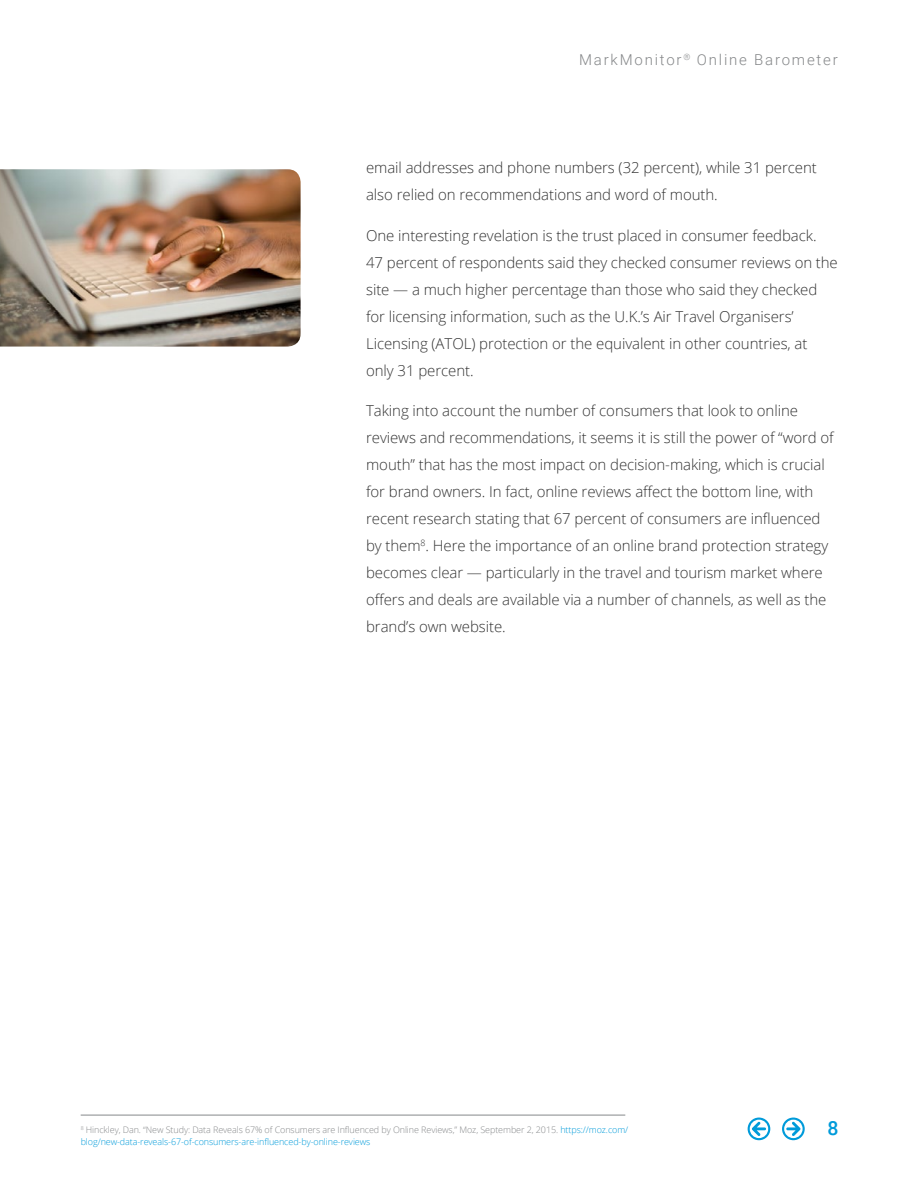
<style>
.page{position:relative;width:918px;height:1188px;background:#fff}
.page>*{position:absolute;margin:0;border:0;box-sizing:border-box;transform-origin:0 0}
.t1{font:500 19.5px "Roboto";color:#009bda}
.t2{font:300 15px/27px "Open Sans";letter-spacing:-.005em;color:#333}
.t3{font:300 15px "Roboto";letter-spacing:.12em;color:#86888a}
.t4{font:300 9px/12px "Open Sans";letter-spacing:-.01em;color:#86888a}
.s1{color:#009bda}
</style>
<div class="page">
<svg style="left:782px;top:1118px;width:23px;height:22px"></svg>
<svg style="left:748px;top:1118px;width:22px;height:22px"></svg>
<hr style="left:81px;top:1115px;width:544px;height:1px;background:#86888a">
<img style="left:0;top:169px;width:301px;height:178px">
<p class="t3" style="left:579px;top:49px;width:260px">MarkMonitor<sup>®</sup> Online Barometer</p>
<p class="t2" style="left:366px;top:154px;width:452px">email addresses and phone numbers (32 percent), while 31 percent also relied on recommendations and word of mouth.</p>
<p class="t2" style="left:366px;top:222px;width:473px">One interesting revelation is the trust placed in consumer feedback.<br>47 percent of respondents said they checked consumer reviews on the site — a much higher percentage than those who said they checked for licensing information, such as the U.K.’s Air Travel Organisers’ Licensing (ATOL) protection or the equivalent in other countries, at only 31 percent.</p>
<p class="t2" style="left:366px;top:397px;width:469px">Taking into account the number of consumers that look to online reviews and recommendations, it seems it is still the power of “word of mouth” that has the most impact on decision-making, which is crucial for brand owners. In fact, online reviews affect the bottom line, with recent research stating that 67 percent of consumers are influenced by them<sup>8</sup>. Here the importance of an online brand protection strategy becomes clear — particularly in the travel and tourism market where offers and deals are available via a number of channels, as well as the brand’s own website.</p>
<p class="t4" style="left:81px;top:1124px;width:549px"><sup>8</sup> Hinckley, Dan. “New Study: Data Reveals 67% of Consumers are Influenced by Online Reviews,” Moz, September 2, 2015. <span class="s1">https://moz.com/ blog/new-data-reveals-67-of-consumers-are-influenced-by-online-reviews</span></p>
<h1 class="t1" style="left:827px;top:1115px;width:13px">8</h1>
</div>
